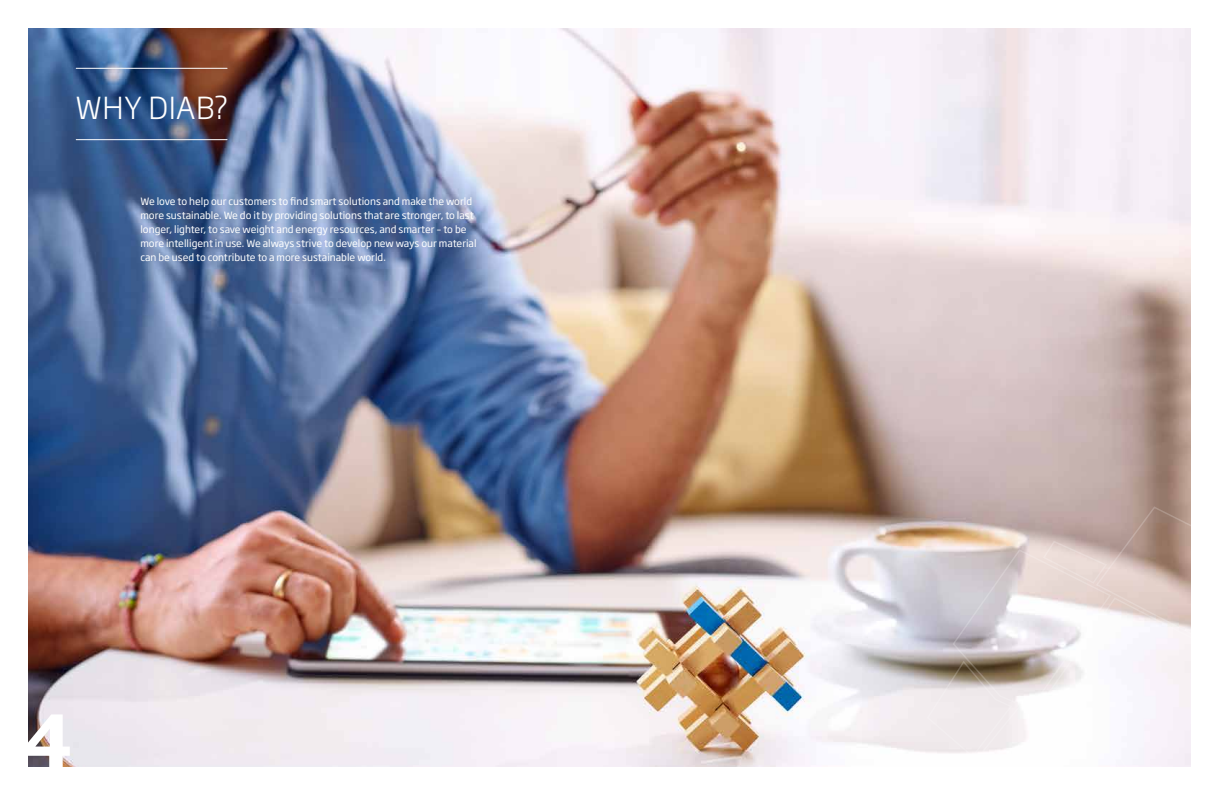
<style>
.page{position:relative;width:1219px;height:794px;background:#fff}
.page>*{position:absolute;margin:0;border:0;box-sizing:border-box;transform-origin:0 0}
.t1{font:700 72px "Soho Gothic Std";color:#fff}
.t2{font:300 30px "Soho Gothic Std";letter-spacing:.015em;color:#fff}
.t3{font:10px/14px "Soho Gothic Std";color:#fff}
</style>
<div class="page">
<img style="left:28px;top:28px;width:1163px;height:738px">
<svg style="left:927px;top:506px;width:264px;height:261px"></svg>
<hr style="left:76px;top:68px;width:151px;height:1px;background:#fff">
<hr style="left:76px;top:139px;width:151px;height:1px;background:#fff">
<h2 class="t2" style="left:75px;top:89px;width:155px">WHY DIAB?</h2>
<p class="t3" style="left:140px;top:194px;width:338px">We love to help our customers to find smart solutions and make the world more sustainable. We do it by providing solutions that are stronger, to last longer, lighter, to save weight and energy resources, and smarter – to be more intelligent in use. We always strive to develop new ways our material can be used to contribute to a more sustainable world.</p>
<h1 class="t1" style="left:22px;top:694px;width:53px">4</h1>
</div>
